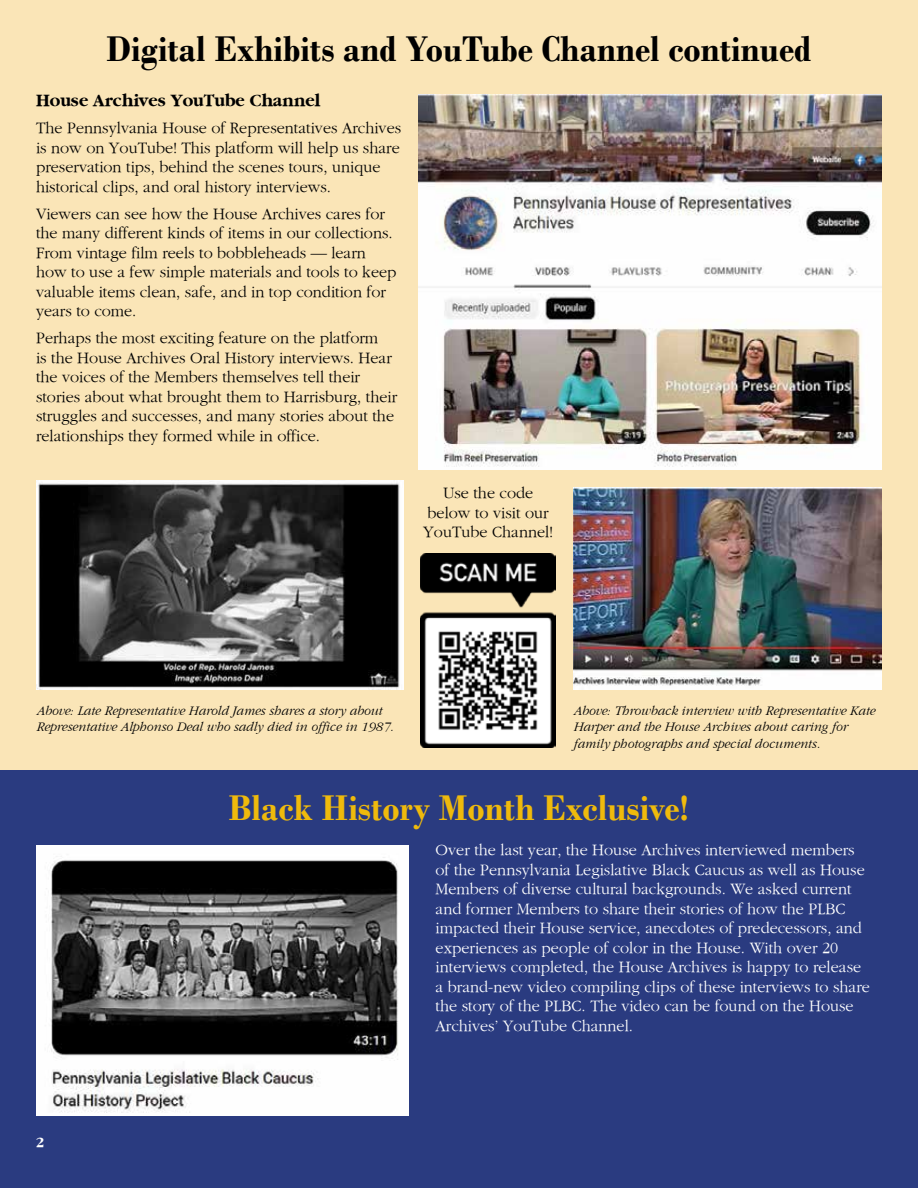
<style>
.page{position:relative;width:918px;height:1188px;background:#fae5b7}
.page>*{position:absolute;margin:0;border:0;box-sizing:border-box;transform-origin:0 0}
.t1{font:700 37.5px "Bodoni";color:#000;scale:.94 1}
.t2{font:700 37.5px "Bodoni";color:#efba0c;scale:.94 1}
.t3{font:700 18px "Gourmand";color:#000}
.t4{font:16.5px/19.5px "Gourmand";color:#000}
.t5{font:16.5px/19.5px "Gourmand";color:#fff}
.t6{font:700 15px "Gourmand";color:#fff}
.t7{font:italic 13.5px/16.5px "Gourmand";color:#000}
</style>
<div class="page">
<div style="left:0;top:770px;width:918px;height:418px;background:#2a3b80"></div>
<img style="left:36px;top:481px;width:367px;height:209px">
<img style="left:573px;top:488px;width:309px;height:202px">
<img style="left:419px;top:95px;width:463px;height:374px">
<img style="left:421px;top:554px;width:135px;height:194px">
<img style="left:36px;top:845px;width:373px;height:271px">
<h1 class="t1" style="left:107px;top:27px;width:751px">Digital Exhibits and YouTube Channel continued</h1>
<p class="t3" style="left:36px;top:91px;width:286px">House Archives YouTube Channel</p>
<p class="t4" style="left:36px;top:118px;width:367px">The Pennsylvania House of Representatives Archives is now on YouTube! This platform will help us share preservation tips, behind the scenes tours, unique historical clips, and oral history interviews.</p>
<p class="t4" style="left:36px;top:204px;width:362px">Viewers can see how the House Archives cares for the many different kinds of items in our collections.<br>From vintage film reels to bobbleheads — learn how to use a few simple materials and tools to keep valuable items clean, safe, and in top condition for years to come.</p>
<p class="t4" style="left:36px;top:328px;width:363px">Perhaps the most exciting feature on the platform<br>is the House Archives Oral History interviews. Hear the voices of the Members themselves tell their stories about what brought them to Harrisburg, their struggles and successes, and many stories about the relationships they formed while in office.</p>
<p class="t4" style="left:423px;top:483px;width:131px;text-align:center">Use the code below to visit our<br>YouTube Channel!</p>
<p class="t7" style="left:36px;top:702px;width:359px">Above: Late Representative Harold James shares a story about<br>Representative Alphonso Deal who sadly died in office in 1987.</p>
<p class="t7" style="left:573px;top:702px;width:303px">Above: Throwback interview with Representative Kate<br>Harper and the House Archives about caring for family photographs and special documents.</p>
<p class="t6" style="left:36px;top:1135px;width:10px">2</p>
<h1 class="t2" style="left:229px;top:786px;width:491px">Black History Month Exclusive!</h1>
<p class="t5" style="left:436px;top:841px;width:436px">Over the last year, the House Archives interviewed members of the Pennsylvania Legislative Black Caucus as well as House Members of diverse cultural backgrounds. We asked current and former Members to share their stories of how the PLBC impacted their House service, anecdotes of predecessors, and experiences as people of color in the House. With over 20 interviews completed, the House Archives is happy to release a brand-new video compiling clips of these interviews to share the story of the PLBC. The video can be found on the House Archives’ YouTube Channel.</p>
</div>
